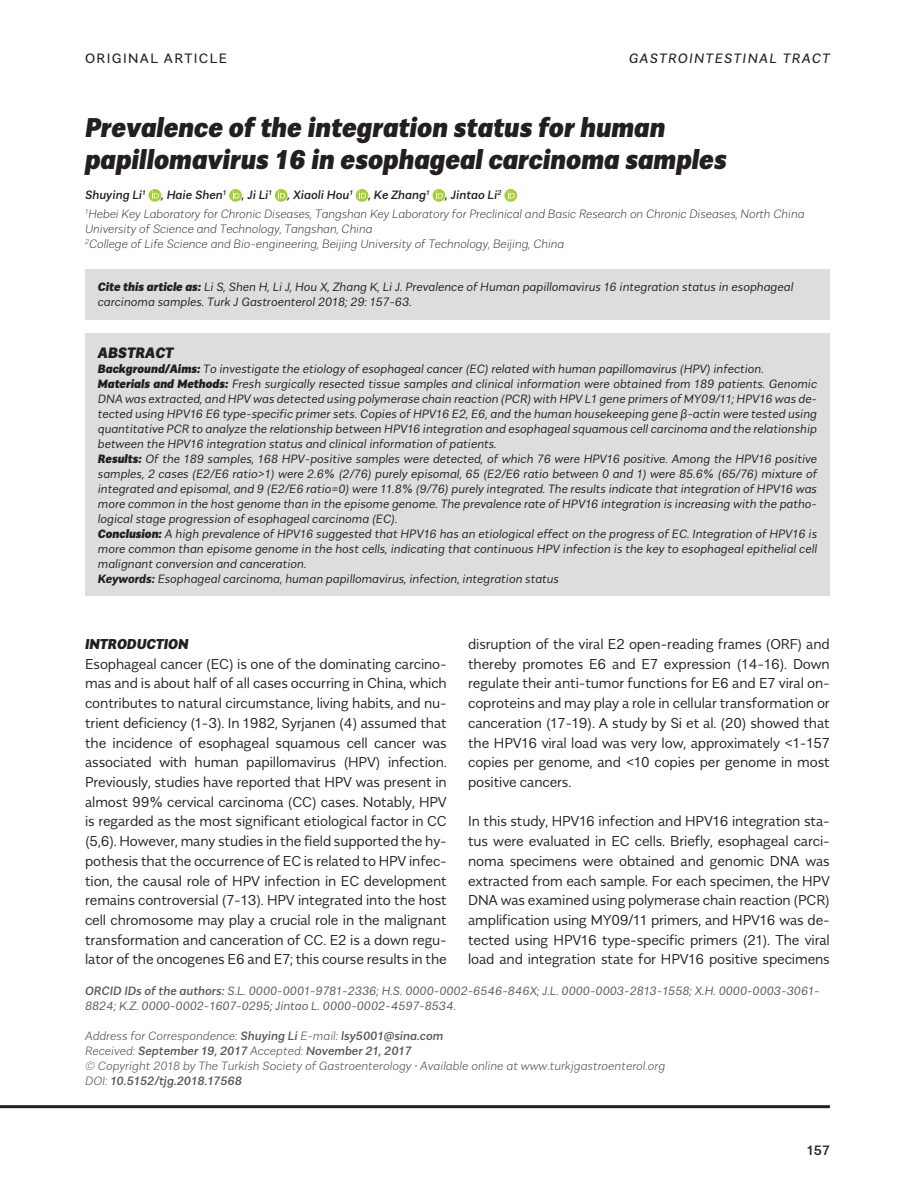
<style>
.page{position:relative;width:915px;height:1191px;background:#fff}
.page>*{position:absolute;margin:0;border:0;box-sizing:border-box;transform-origin:0 0}
.t1{font:italic 900 27px/31.5px "Alergia Normal";color:#231f20}
.t2{font:italic 900 15px "Alergia Normal";color:#231f20}
.t3{font:300 14.25px/19.6px "Alergia Normal";letter-spacing:-.01em;color:#231f20;text-align:justify}
.t4{font:italic 900 14.25px "Alergia Normal";color:#231f20}
.t5{font:italic 13.5px "Alergia Normal";letter-spacing:.1em;color:#231f20}
.t6{font:13.5px "Alergia Normal";letter-spacing:.1em;color:#231f20}
.Text_copy_justificat{font:500 13.5px "Alergia Normal";color:#231f20}
.t7{font:italic 300 12px/15px "Alergia Normal";color:#231f20;text-align:justify}
.t8{font:italic 300 expanded 12px/15px "Alergia Normal";color:#231f20}
.t9{font:italic 300 12px/15px "Alergia Normal";color:#57585a}
.t10{font:italic 200 12px "Alergia Normal";color:#57585a}
.t11{font:italic 500 12px "Alergia Normal";color:#57585a}
.t12{font:italic 500 12px "Alergia Normal";color:#231f20}
.s1{font-weight:900}
.s2{font-weight:700}
.s3{font-weight:500}
.s4{font-weight:200}
</style>
<div class="page">
<svg style="left:148px;top:189px;width:13px;height:13px"></svg>
<svg style="left:152px;top:191px;width:7px;height:7px"></svg>
<svg style="left:229px;top:189px;width:13px;height:13px"></svg>
<svg style="left:232px;top:191px;width:7px;height:7px"></svg>
<svg style="left:275px;top:189px;width:12px;height:13px"></svg>
<svg style="left:278px;top:191px;width:7px;height:7px"></svg>
<svg style="left:355px;top:189px;width:13px;height:13px"></svg>
<svg style="left:359px;top:191px;width:7px;height:7px"></svg>
<svg style="left:432px;top:189px;width:13px;height:13px"></svg>
<svg style="left:436px;top:191px;width:6px;height:7px"></svg>
<svg style="left:504px;top:189px;width:13px;height:13px"></svg>
<svg style="left:507px;top:191px;width:7px;height:7px"></svg>
<div style="left:85px;top:333px;width:744px;height:263px;background:#dcdddf"></div>
<hr style="left:0;top:1105px;width:829px;height:3px;background:#231f20">
<div style="left:85px;top:269px;width:744px;height:50px;background:#dcdddf"></div>
<p class="t6" style="left:85px;top:48px;width:143px">ORIGINAL ARTICLE</p>
<p class="t5" style="left:628px;top:48px;width:203px">GASTROINTESTINAL TRACT</p>
<p class="t1" style="left:85px;top:109px;width:643px">Prevalence of the integration status for human papillomavirus 16 in esophageal carcinoma samples</p>
<p class="t12" style="left:85px;top:185px;width:62px">Shuying Li<sup>1</sup></p>
<p class="t12" style="left:161px;top:185px;width:67px">, Haie Shen<sup>1</sup></p>
<p class="t12" style="left:242px;top:185px;width:32px">, Ji Li<sup>1</sup></p>
<p class="t12" style="left:287px;top:185px;width:67px">, Xiaoli Hou<sup>1</sup></p>
<p class="t12" style="left:368px;top:185px;width:63px">, Ke Zhang<sup>1</sup></p>
<p class="t12" style="left:445px;top:185px;width:58px">, Jintao Li<sup>2</sup></p>
<p class="t8" style="left:85px;top:205px;width:720px"><sup>1</sup>Hebei Key Laboratory for Chronic Diseases, Tangshan Key Laboratory for Preclinical and Basic Research on Chronic Diseases, North China<br>University of Science and Technology, Tangshan, China</p>
<p class="t8" style="left:85px;top:235px;width:480px"><sup>2</sup>College of Life Science and Bio-engineering, Beijing University of Technology, Beijing, China</p>
<p class="t7" style="left:98px;top:279px;width:696px"><span class="s1">Cite this article as:</span> Li S, Shen H, Li J, Hou X, Zhang K, Li J. Prevalence of Human papillomavirus 16 integration status in esophageal carcinoma samples. Turk J Gastroenterol 2018; 29: 157-63.</p>
<p class="t2" style="left:98px;top:340px;width:77px">ABSTRACT</p>
<p class="t7" style="left:98px;top:360px;width:667px"><span class="s1">Background/Aims:</span> To investigate the etiology of esophageal cancer (EC) related with human papillomavirus (HPV) infection.</p>
<p class="t7" style="left:98px;top:375px;width:720px"><span class="s1">Materials and Methods:</span> Fresh surgically resected tissue samples and clinical information were obtained from 189 patients. Genomic DNA was extracted, and HPV was detected using polymerase chain reaction (PCR) with HPV L1 gene primers of MY09/11; HPV16 was de&shy;tected using HPV16 E6 type-specific primer sets. Copies of HPV16 E2, E6, and the human housekeeping gene β-actin were tested using quantitative PCR to analyze the relationship between HPV16 integration and esophageal squamous cell carcinoma and the relationship between the HPV16 integration status and clinical information of patients.</p>
<p class="t7" style="left:98px;top:450px;width:720px"><span class="s1">Results:</span> Of the 189 samples, 168 HPV-positive samples were detected, of which 76 were HPV16 positive. Among the HPV16 positive samples, 2 cases (E2/E6 ratio&gt;1) were 2.6% (2/76) purely episomal, 65 (E2/E6 ratio between 0 and 1) were 85.6% (65/76) mixture of integrated and episomal, and 9 (E2/E6 ratio=0) were 11.8% (9/76) purely integrated. The results indicate that integration of HPV16 was more common in the host genome than in the episome genome. The prevalence rate of HPV16 integration is increasing with the patho&shy;logical stage progression of esophageal carcinoma (EC).</p>
<p class="t7" style="left:98px;top:525px;width:720px"><span class="s1">Conclusion:</span> A high prevalence of HPV16 suggested that HPV16 has an etiological effect on the progress of EC. Integration of HPV16 is more common than episome genome in the host cells, indicating that continuous HPV infection is the key to esophageal epithelial cell malignant conversion and canceration.</p>
<p class="t7" style="left:98px;top:570px;width:462px"><span class="s2">Keywords:</span> Esophageal carcinoma, human papillomavirus, infection, integration status</p>
<p class="t4" style="left:85px;top:632px;width:105px">INTRODUCTION</p>
<p class="t3" style="left:85px;top:652px;width:363px">Esophageal cancer (EC) is one of the dominating carcino&shy;mas and is about half of all cases occurring in China, which contributes to natural circumstance, living habits, and nu&shy;trient deficiency (1-3). In 1982, Syrjanen (4) assumed that the incidence of esophageal squamous cell cancer was associated with human papillomavirus (HPV) infection.<br>Previously, studies have reported that HPV was present in almost 99% cervical carcinoma (CC) cases. Notably, HPV is regarded as the most significant etiological factor in CC (5,6). However, many studies in the field supported the hy&shy;pothesis that the occurrence of EC is related to HPV infec&shy;tion, the causal role of HPV infection in EC development remains controversial (7-13). HPV integrated into the host cell chromosome may play a crucial role in the malignant transformation and canceration of CC. E2 is a down regu&shy;lator of the oncogenes E6 and E7; this course results in the</p>
<p class="t3" style="left:468px;top:633px;width:363px">disruption of the viral E2 open-reading frames (ORF) and thereby promotes E6 and E7 expression (14-16). Down regulate their anti-tumor functions for E6 and E7 viral on&shy;coproteins and may play a role in cellular transformation or canceration (17-19). A study by Si et al. (20) showed that the HPV16 viral load was very low, approximately &lt;1-157 copies per genome, and &lt;10 copies per genome in most positive cancers.</p>
<p class="t3" style="left:468px;top:810px;width:363px">In this study, HPV16 infection and HPV16 integration sta&shy;tus were evaluated in EC cells. Briefly, esophageal carci&shy;noma specimens were obtained and genomic DNA was extracted from each sample. For each specimen, the HPV DNA was examined using polymerase chain reaction (PCR) amplification using MY09/11 primers, and HPV16 was de&shy;tected using HPV16 type-specific primers (21). The viral load and integration state for HPV16 positive specimens</p>
<p class="t9" style="left:85px;top:981px;width:735px"><span class="s3">ORCID IDs of the authors:</span> S.L. 0000-0001-9781-2336; H.S. 0000-0002-6546-846X; J.L. 0000-0003-2813-1558; X.H. 0000-0003-3061-<br>8824; K.Z. 0000-0002-1607-0295; Jintao L. 0000-0002-4597-8534.</p>
<p class="t10" style="left:85px;top:1026px;width:360px">Address for Correspondence: <span class="s3">Shuying Li</span> E-mail: <span class="s3">lsy5001@sina.com</span></p>
<p class="t11" style="left:85px;top:1041px;width:328px"><span class="s4">Received:</span> September 19, 2017 <span class="s4">Accepted:</span> November 21, 2017</p>
<p class="t10" style="left:85px;top:1056px;width:581px">© Copyright 2018 by The Turkish Society of Gastroenterology • Available online at www.turkjgastroenterol.org</p>
<p class="t11" style="left:85px;top:1071px;width:158px"><span class="s4">DOI:</span> 10.5152/tjg.2018.17568</p>
<p class="Text_copy_justificat" style="left:806px;top:1139px;width:25px">157</p>
</div>
